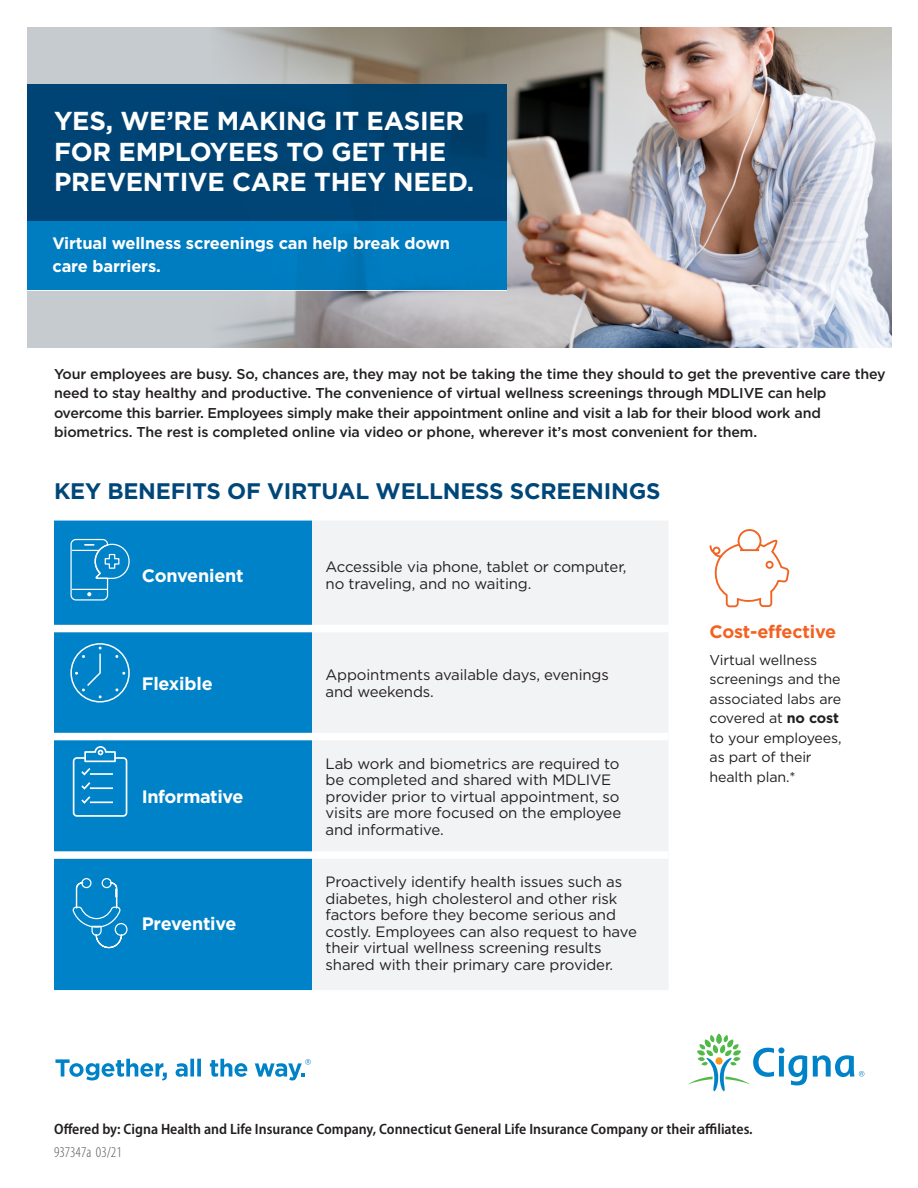
<style>
.page{position:relative;width:918px;height:1188px;background:#fff}
.page>*{position:absolute;margin:0;border:0;box-sizing:border-box;transform-origin:0 0}
.Headline_2_bars_phot{font:700 25.95px "Gotham";letter-spacing:-.01em;color:#fff}
.Body_copy_head_bold{font:700 22.5px "Gotham";letter-spacing:-.01em;color:#004779}
.Bullet_copy_book_9_5{font:700 18px "Gotham";letter-spacing:-.02em;color:#fff}
.Bullet_copy_book_9_5-2{font:700 18px "Gotham";letter-spacing:-.01em;color:#f26221}
.Subheadline_bold_14{font:700 16.5px/22.5px "Gotham";letter-spacing:-.01em;color:#fff}
.Bullet_copy_book_9_5-3{font:15px/16.5px "Gotham";letter-spacing:-.01em;color:#231f20}
.Offered_by_legal{font:600 semi-condensed 15px "Myriad Pro";color:#231f20}
.Legal_copy_Cat{font:300 condensed 15px "Myriad Pro";color:#57585a}
.Intro_body_copy_medi{font:500 14.25px/19.5px "Gotham";letter-spacing:-.01em;color:#231f20}
.Bullet_copy_book_9_5-4{font:14.25px/19.5px "Gotham";letter-spacing:-.01em;color:#231f20}
.s1{font-weight:700}
</style>
<div class="page">
<div style="left:27px;top:27px;width:864px;height:321px;background:#c6cbcf"></div>
<img style="left:206px;top:27px;width:685px;height:321px">
<div style="left:27px;top:84px;width:480px;height:138px;background:#004779"></div>
<div style="left:27px;top:222px;width:480px;height:68px;background:#007dc1"></div>
<svg style="left:710px;top:529px;width:79px;height:78px"></svg>
<div style="left:54px;top:521px;width:258px;height:469px;background:#0082c8"></div>
<div style="left:312px;top:521px;width:356px;height:469px;background:#f2f3f4"></div>
<div style="left:54px;top:625px;width:258px;height:7px;background:#fff"></div>
<div style="left:312px;top:625px;width:357px;height:7px;background:#fff"></div>
<div style="left:54px;top:733px;width:258px;height:7px;background:#fff"></div>
<div style="left:312px;top:733px;width:357px;height:7px;background:#fff"></div>
<div style="left:54px;top:851px;width:258px;height:8px;background:#fff"></div>
<div style="left:312px;top:851px;width:357px;height:8px;background:#fff"></div>
<div style="left:115px;top:923px;width:13px;height:13px;border:1px solid #fff;border-radius:50%"></div>
<div style="left:81px;top:878px;width:11px;height:10px;border:1px solid #fff;border-radius:50%"></div>
<div style="left:102px;top:878px;width:10px;height:10px;border:1px solid #fff;border-radius:50%"></div>
<svg style="left:73px;top:881px;width:50px;height:68px;background:#1e91ce"></svg>
<svg style="left:70px;top:643px;width:60px;height:60px;background:#1a8fcd"></svg>
<svg style="left:70px;top:538px;width:60px;height:63px;background:#2393cf"></svg>
<svg style="left:73px;top:746px;width:54px;height:71px;background:#2895d0"></svg>
<svg style="left:55px;top:1059px;width:112px;height:21px"></svg>
<svg style="left:176px;top:1059px;width:25px;height:18px"></svg>
<svg style="left:210px;top:1059px;width:37px;height:18px"></svg>
<svg style="left:255px;top:1059px;width:56px;height:21px"></svg>
<svg style="left:688px;top:1034px;width:176px;height:57px"></svg>
<p class="Headline_2_bars_phot" style="left:54px;top:104px;width:412px">YES, WE’RE MAKING IT EASIER</p>
<p class="Headline_2_bars_phot" style="left:54px;top:134px;width:394px">FOR EMPLOYEES TO GET THE</p>
<p class="Headline_2_bars_phot" style="left:54px;top:165px;width:422px">PREVENTIVE CARE THEY NEED.</p>
<p class="Subheadline_bold_14" style="left:52px;top:232px;width:399px">Virtual wellness screenings can help break down care barriers.</p>
<p class="Intro_body_copy_medi" style="left:54px;top:364px;width:833px">Your employees are busy. So, chances are, they may not be taking the time they should to get the preventive care they need to stay healthy and productive. The convenience of virtual wellness screenings through MDLIVE can help overcome this barrier. Employees simply make their appointment online and visit a lab for their blood work and biometrics. The rest is completed online via video or phone, wherever it’s most convenient for them.</p>
<p class="Body_copy_head_bold" style="left:54px;top:476px;width:608px">KEY BENEFITS OF VIRTUAL WELLNESS SCREENINGS</p>
<p class="Bullet_copy_book_9_5" style="left:142px;top:563px;width:103px">Convenient</p>
<p class="Bullet_copy_book_9_5-3" style="left:326px;top:558px;width:302px">Accessible via phone, tablet or computer, no traveling, and no waiting.</p>
<p class="Bullet_copy_book_9_5" style="left:142px;top:671px;width:73px">Flexible</p>
<p class="Bullet_copy_book_9_5-3" style="left:326px;top:666px;width:285px">Appointments available days, evenings and weekends.</p>
<p class="Bullet_copy_book_9_5" style="left:142px;top:785px;width:103px">Informative</p>
<p class="Bullet_copy_book_9_5" style="left:142px;top:911px;width:96px">Preventive</p>
<p class="Bullet_copy_book_9_5-3" style="left:326px;top:755px;width:297px">Lab work and biometrics are required to be completed and shared with MDLIVE provider prior to virtual appointment, so visits are more focused on the employee and informative.</p>
<p class="Bullet_copy_book_9_5-3" style="left:326px;top:873px;width:313px">Proactively identify health issues such as diabetes, high cholesterol and other risk factors before they become serious and costly. Employees can also request to have their virtual wellness screening results shared with their primary care provider.</p>
<p class="Bullet_copy_book_9_5-2" style="left:710px;top:620px;width:128px">Cost-effective</p>
<p class="Bullet_copy_book_9_5-4" style="left:710px;top:650px;width:134px">Virtual wellness screenings and the associated labs are covered at <span class="s1">no cost </span>to your employees, as part of their health plan.*</p>
<p class="Offered_by_legal" style="left:54px;top:1120px;width:700px">Offered by: Cigna Health and Life Insurance Company, Connecticut General Life Insurance Company or their affiliates.</p>
<p class="Legal_copy_Cat" style="left:54px;top:1144px;width:69px">937347a 03/21</p>
</div>
